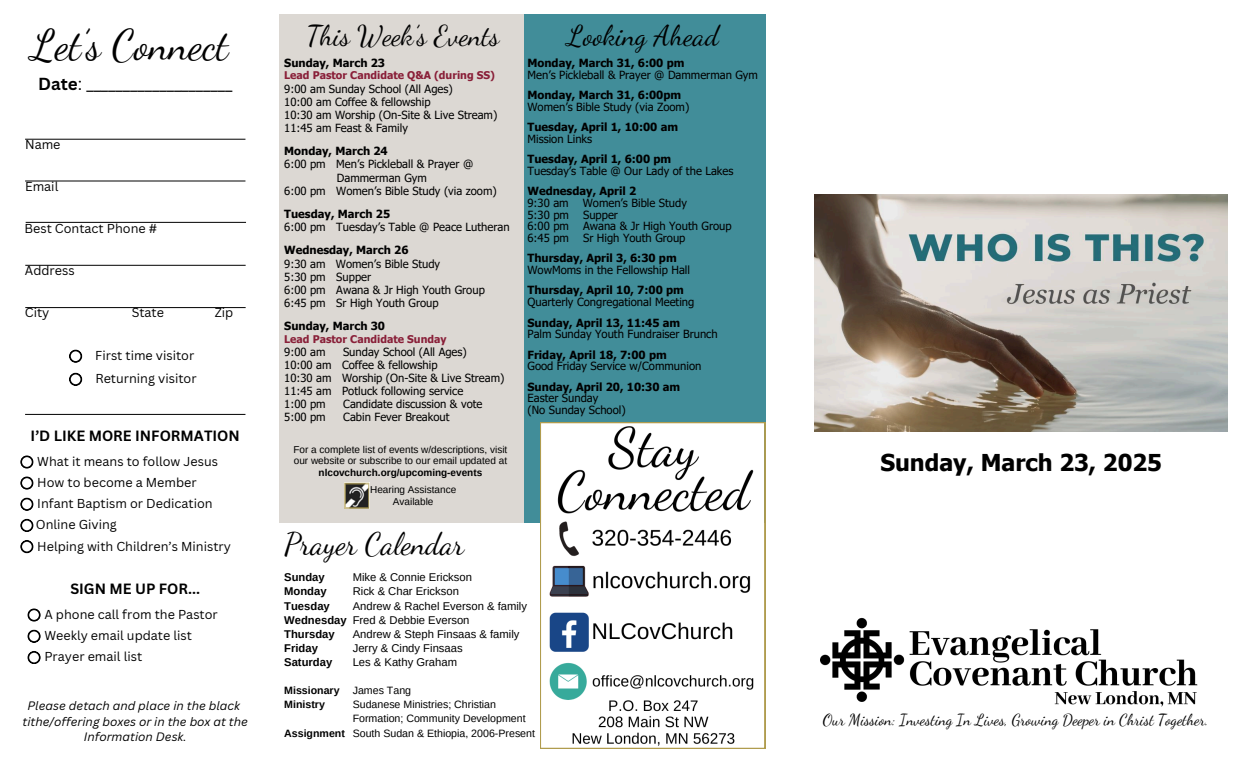
<style>
.page{position:relative;width:1260px;height:765px;background:#fff}
.page>*{position:absolute;margin:0;border:0;box-sizing:border-box;transform-origin:0 0}
.t1{font:42px "Dancing Script";color:#000}
.t2{font:30.5px "Dancing Script";color:#000}
.t3{font:28px "Dancing Script";color:#000}
.t4{font:700 23.25px "Tahoma";color:#000}
.t5{font:17px "Canva Sans";color:#000}
.t6{font:15.62px "Dancing Script";color:#000}
.t7{font:700 14.5px "Canva Sans";color:#000}
.t8{font:12.62px "Canva Sans";color:#000}
.t9{font:italic 11.88px/16px "Canva Sans";color:#000;text-align:center}
.t10{font:11.25px "Tahoma";color:#000}
.t11{font:700 11.25px/20.4px "Tahoma";color:#000}
.t12{font:11.25px "Arimo";color:#000}
.t13{font:11.25px/23.4px "Tahoma";color:#010101}
.t14{font:700 11.25px "Arimo";color:#000}
.t15{font:10.62px/14.1px "Arimo";color:#000}
.t16{font:700 10.62px "Tahoma";color:#891f38}
.t17{font:700 10.62px "Arimo";color:#000}
.t18{font:10px/11.6px "Arimo";color:#000;text-align:center}
.s1{font-weight:700}
.s2{font-weight:700;color:#000}
.s3{font-weight:400}
</style>
<div class="page">
<div style="left:279px;top:15px;width:255px;height:508px;background:#dcd8d3"></div>
<div style="left:524px;top:15px;width:241px;height:508px;background:#418d99"></div>
<img style="left:344px;top:482px;width:26px;height:27px">
<svg style="left:540px;top:422px;width:225px;height:327px"></svg>
<hr style="left:25px;top:139px;width:220px;height:1px;background:#000">
<hr style="left:25px;top:181px;width:220px;height:1px;background:#000">
<hr style="left:26px;top:222px;width:220px;height:1px;background:#000">
<hr style="left:25px;top:265px;width:221px;height:1px;background:#000">
<hr style="left:25px;top:307px;width:221px;height:1px;background:#000">
<svg style="left:20px;top:498px;width:13px;height:13px"></svg>
<svg style="left:20px;top:455px;width:13px;height:13px"></svg>
<svg style="left:20px;top:476px;width:13px;height:13px"></svg>
<svg style="left:20px;top:519px;width:13px;height:13px"></svg>
<svg style="left:20px;top:540px;width:13px;height:13px"></svg>
<svg style="left:69px;top:349px;width:13px;height:14px"></svg>
<svg style="left:69px;top:373px;width:13px;height:13px"></svg>
<hr style="left:25px;top:414px;width:220px;height:1px;background:#000">
<svg style="left:27px;top:651px;width:13px;height:13px"></svg>
<svg style="left:27px;top:608px;width:13px;height:13px"></svg>
<svg style="left:27px;top:630px;width:13px;height:13px"></svg>
<img style="left:821px;top:617px;width:377px;height:90px">
<img style="left:814px;top:195px;width:414px;height:236px">
<p class="t1" style="left:31px;top:20px;width:199px">Let’s Connect</p>
<p class="t5" style="left:38px;top:71px;width:196px"><span class="s1">Date</span>: ____________________</p>
<h4 class="t8" style="left:25px;top:136px;width:37px">Name</h4>
<h6 class="t8" style="left:25px;top:178px;width:35px">Email</h6>
<p class="t8" style="left:25px;top:220px;width:134px">Best Contact Phone #</p>
<h6 class="t8" style="left:25px;top:262px;width:51px">Address</h6>
<p class="t8" style="left:25px;top:304px;width:26px">City</p>
<h6 class="t8" style="left:132px;top:304px;width:34px">State</h6>
<p class="t8" style="left:215px;top:304px;width:20px">Zip</p>
<p class="t8" style="left:95px;top:346px;width:101px">First time visitor</p>
<h6 class="t8" style="left:95px;top:370px;width:103px">Returning visitor</h6>
<p class="t7" style="left:31px;top:426px;width:211px">I’D LIKE MORE INFORMATION</p>
<p class="t8" style="left:37px;top:452px;width:182px">What it means to follow Jesus</p>
<h6 class="t8" style="left:37px;top:473px;width:161px">How to become a Member</h6>
<h6 class="t8" style="left:36px;top:516px;width:82px">Online Giving</h6>
<h6 class="t8" style="left:37px;top:537px;width:195px">Helping with Children’s Ministry</h6>
<h6 class="t8" style="left:37px;top:495px;width:177px">Infant Baptism or Dedication</h6>
<h5 class="t7" style="left:70px;top:579px;width:131px">SIGN ME UP FOR...</h5>
<h6 class="t8" style="left:44px;top:605px;width:175px">A phone call from the Pastor</h6>
<p class="t8" style="left:44px;top:627px;width:149px">Weekly email update list</p>
<p class="t8" style="left:44px;top:648px;width:99px">Prayer email list</p>
<p class="t9" style="left:23px;top:697px;width:227px">Please detach and place in the black tithe/offering boxes or in the box at the<br>Information Desk.</p>
<p class="t3" style="left:307px;top:20px;width:195px">This Week’s Events</p>
<h6 class="t3" style="left:567px;top:20px;width:153px">Looking Ahead</h6>
<p class="t11" style="left:284px;top:52px;width:102px">Sunday, March 23</p>
<p class="t16" style="left:284px;top:69px;width:212px">Lead Pastor Candidate Q&amp;A (during SS)</p>
<p class="t10" style="left:284px;top:81px;width:170px">9:00 am Sunday School (All Ages)</p>
<p class="t10" style="left:284px;top:94px;width:148px">10:00 am Coffee &amp; fellowship</p>
<p class="t10" style="left:284px;top:108px;width:215px">10:30 am Worship (On-Site &amp; Live Stream)</p>
<p class="t10" style="left:284px;top:121px;width:125px">11:45 am Feast &amp; Family</p>
<p class="t11" style="left:284px;top:141px;width:105px">Monday, March 24</p>
<p class="t10" style="left:284px;top:157px;width:191px">6:00 pm Men’s Pickleball &amp; Prayer @</p>
<p class="t10" style="left:337px;top:170px;width:91px">Dammerman Gym</p>
<p class="t10" style="left:284px;top:183px;width:214px">6:00 pm Women’s Bible Study (via zoom)</p>
<p class="t11" style="left:284px;top:203px;width:107px">Tuesday, March 25</p>
<p class="t10" style="left:284px;top:220px;width:227px">6:00 pm Tuesday’s Table @ Peace Lutheran</p>
<p class="t11" style="left:284px;top:240px;width:126px">Wednesday, March 26</p>
<p class="t13" style="left:284px;top:251px;width:43px">9:30 am</p>
<p class="t13" style="left:336px;top:251px;width:106px">Women’s Bible Study</p>
<p class="t13" style="left:284px;top:265px;width:43px">5:30 pm</p>
<p class="t13" style="left:336px;top:265px;width:36px">Supper</p>
<p class="t13" style="left:284px;top:278px;width:43px">6:00 pm</p>
<p class="t13" style="left:336px;top:278px;width:150px">Awana &amp; Jr High Youth Group</p>
<p class="t13" style="left:284px;top:291px;width:43px">6:45 pm</p>
<p class="t13" style="left:284px;top:291px;width:156px;text-indent:52px">Sr High Youth Group<br><span class="s2">Sunday, March 30</span></p>
<h2 class="t16" style="left:284px;top:332px;width:164px">Lead Pastor Candidate Sunday</h2>
<p class="t10" style="left:284px;top:345px;width:43px">9:00 am</p>
<p class="t10" style="left:343px;top:345px;width:125px">Sunday School (All Ages)</p>
<p class="t10" style="left:284px;top:358px;width:49px">10:00 am</p>
<p class="t10" style="left:342px;top:358px;width:97px">Coffee &amp; fellowship</p>
<p class="t10" style="left:284px;top:371px;width:49px">10:30 am</p>
<p class="t10" style="left:342px;top:371px;width:164px">Worship (On-Site &amp; Live Stream)</p>
<p class="t10" style="left:284px;top:384px;width:49px">11:45 am</p>
<p class="t10" style="left:342px;top:384px;width:123px">Potluck following service</p>
<p class="t10" style="left:284px;top:397px;width:43px">1:00 pm</p>
<p class="t10" style="left:343px;top:397px;width:141px">Candidate discussion &amp; vote</p>
<p class="t10" style="left:284px;top:410px;width:43px">5:00 pm</p>
<p class="t10" style="left:343px;top:410px;width:108px">Cabin Fever Breakout</p>
<p class="t18" style="left:294px;top:443px;width:215px">For a complete list of events w/descriptions, visit our website or subscribe to our email updated at <span class="s1">nlcovchurch.org/upcoming-events</span></p>
<h1 class="t18" style="left:370px;top:484px;width:88px">Hearing Assistance<br>Available</h1>
<p class="t11" style="left:528px;top:52px;width:158px">Monday, March 31, 6:00 pm</p>
<p class="t10" style="left:528px;top:67px;width:232px">Men’s Pickleball &amp; Prayer @ Dammerman Gym</p>
<p class="t11" style="left:528px;top:84px;width:155px">Monday, March 31, 6:00pm</p>
<p class="t10" style="left:528px;top:99px;width:163px">Women’s Bible Study (via Zoom)</p>
<p class="t11" style="left:528px;top:116px;width:152px">Tuesday, April 1, 10:00 am</p>
<p class="t10" style="left:528px;top:132px;width:66px">Mission Links</p>
<p class="t11" style="left:528px;top:149px;width:145px">Tuesday, April 1, 6:00 pm</p>
<p class="t10" style="left:528px;top:164px;width:207px">Tuesday’s Table @ Our Lady of the Lakes</p>
<p class="t11" style="left:528px;top:181px;width:110px">Wednesday, April 2</p>
<p class="t10" style="left:528px;top:196px;width:43px">9:30 am</p>
<p class="t10" style="left:583px;top:196px;width:106px">Women’s Bible Study</p>
<p class="t10" style="left:528px;top:207px;width:43px">5:30 pm</p>
<p class="t10" style="left:583px;top:207px;width:36px">Supper</p>
<p class="t10" style="left:528px;top:219px;width:43px">6:00 pm</p>
<p class="t10" style="left:583px;top:219px;width:150px">Awana &amp; Jr High Youth Group</p>
<p class="t10" style="left:528px;top:231px;width:43px">6:45 pm</p>
<p class="t11" style="left:528px;top:227px;width:160px;text-indent:56px"><span class="s3">Sr High Youth Group<br></span>Thursday, April 3, 6:30 pm</p>
<p class="t10" style="left:528px;top:263px;width:164px">WowMoms in the Fellowship Hall</p>
<p class="t11" style="left:528px;top:280px;width:158px">Thursday, April 10, 7:00 pm</p>
<p class="t10" style="left:528px;top:295px;width:168px">Quarterly Congregational Meeting</p>
<p class="t11" style="left:528px;top:312px;width:154px">Sunday, April 13, 11:45 am</p>
<h2 class="t10" style="left:528px;top:327px;width:192px">Palm Sunday Youth Fundraiser Brunch</h2>
<p class="t11" style="left:528px;top:344px;width:141px">Friday, April 18, 7:00 pm</p>
<p class="t10" style="left:528px;top:359px;width:175px">Good Friday Service w/Communion</p>
<p class="t11" style="left:528px;top:376px;width:154px">Sunday, April 20, 10:30 am</p>
<p class="t10" style="left:528px;top:391px;width:72px">Easter Sunday</p>
<p class="t10" style="left:528px;top:403px;width:100px">(No Sunday School)</p>
<h6 class="t2" style="left:284px;top:526px;width:182px">Prayer Calendar</h6>
<p class="t14" style="left:284px;top:571px;width:42px">Sunday</p>
<h6 class="t14" style="left:284px;top:585px;width:44px">Monday</h6>
<p class="t14" style="left:284px;top:599px;width:47px">Tuesday</p>
<h6 class="t14" style="left:284px;top:613px;width:64px">Wednesday</h6>
<p class="t14" style="left:284px;top:627px;width:52px">Thursday</p>
<h6 class="t14" style="left:284px;top:642px;width:35px">Friday</h6>
<h5 class="t14" style="left:284px;top:656px;width:50px">Saturday</h5>
<p class="t12" style="left:353px;top:571px;width:121px">Mike &amp; Connie Erickson</p>
<h6 class="t12" style="left:353px;top:585px;width:108px">Rick &amp; Char Erickson</h6>
<p class="t12" style="left:353px;top:599px;width:176px">Andrew &amp; Rachel Everson &amp; family</p>
<h6 class="t12" style="left:353px;top:613px;width:118px">Fred &amp; Debbie Everson</h6>
<p class="t12" style="left:353px;top:627px;width:168px">Andrew &amp; Steph Finsaas &amp; family</p>
<h6 class="t12" style="left:353px;top:642px;width:111px">Jerry &amp; Cindy Finsaas</h6>
<h6 class="t12" style="left:353px;top:656px;width:106px">Les &amp; Kathy Graham</h6>
<h2 class="t15" style="left:353px;top:683px;width:60px">James Tang</h2>
<p class="t15" style="left:353px;top:698px;width:174px">Sudanese Ministries; Christian<br>Formation; Community Development</p>
<p class="t15" style="left:353px;top:726px;width:184px">South Sudan &amp; Ethiopia, 2006-Present</p>
<p class="t17" style="left:284px;top:685px;width:57px">Missionary</p>
<p class="t17" style="left:284px;top:699px;width:42px">Ministry</p>
<p class="t17" style="left:284px;top:727px;width:62px">Assignment</p>
<p class="t4" style="left:880px;top:448px;width:283px">Sunday, March 23, 2025</p>
<p class="t6" style="left:823px;top:711px;width:387px">Our Mission: Investing In Lives, Growing Deeper in Christ Together.</p>
</div>
